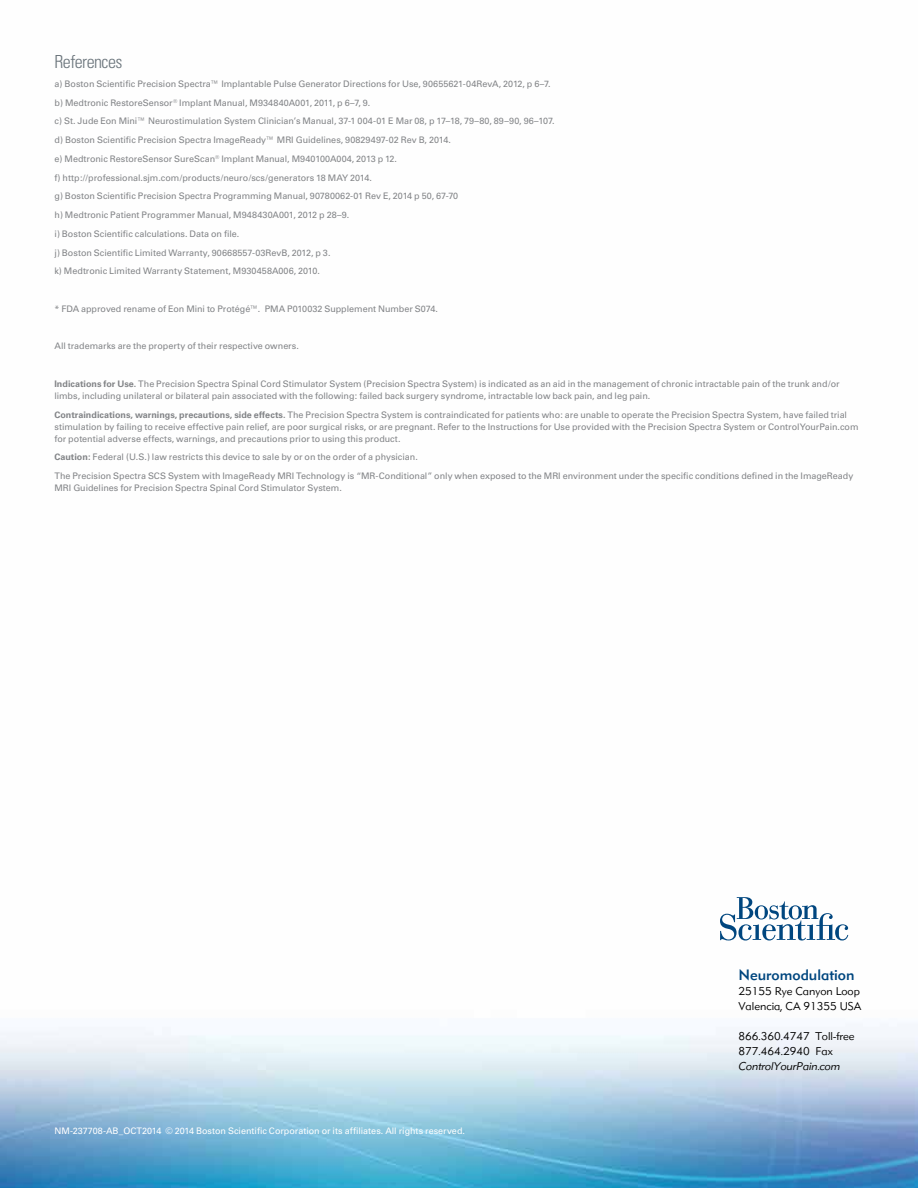
<style>
.page{position:relative;width:918px;height:1188px;background:#fff}
.page>*{position:absolute;margin:0;border:0;box-sizing:border-box;transform-origin:0 0}
.t1{font:300 condensed 18px "Univers";letter-spacing:-.03em;color:#6a747b}
.t2{font:500 15px "DH Sans";color:#00467f}
.t3{font:300 11.25px/15px "DH Sans";color:#000}
.t4{font:italic 300 11.25px "DH Sans";color:#000}
.t5{font:9px/18.8px "Univers";letter-spacing:-.005em;color:#828487}
.t6{font:9px "Univers";color:#fff}
.s1{font-weight:700}
</style>
<div class="page">
<img style="left:0;top:927px;width:918px;height:261px">
<svg style="left:720px;top:897px;width:128px;height:44px"></svg>
<h1 class="t1" style="left:54px;top:51px;width:70px">References</h1>
<p class="t5" style="left:54px;top:74px;width:502px">a) Boston Scientific Precision Spectra™ Implantable Pulse Generator Directions for Use, 90655621-04RevA, 2012, p 6–7. b) Medtronic RestoreSensor<sup>®</sup> Implant Manual, M934840A001, 2011, p 6–7, 9.<br>c) St. Jude Eon Mini™ Neurostimulation System Clinician’s Manual, 37-1 004-01 E Mar 08, p 17–18, 79–80, 89–90, 96–107. d) Boston Scientific Precision Spectra ImageReady™ MRI Guidelines, 90829497-02 Rev B, 2014.<br>e) Medtronic RestoreSensor SureScan<sup>®</sup> Implant Manual, M940100A004, 2013 p 12.<br>f) http://professional.sjm.com/products/neuro/scs/generators 18 MAY 2014.<br>g) Boston Scientific Precision Spectra Programming Manual, 90780062-01 Rev E, 2014 p 50, 67-70<br>h) Medtronic Patient Programmer Manual, M948430A001, 2012 p 28–9.<br>i) Boston Scientific calculations. Data on file.<br>j) Boston Scientific Limited Warranty, 90668557-03RevB, 2012, p 3.<br>k) Medtronic Limited Warranty Statement, M930458A006, 2010.</p>
<p class="t5" style="left:54px;top:299px;width:385px">* FDA approved rename of Eon Mini to Protégé™. PMA P010032 Supplement Number S074.</p>
<p class="t5" style="left:54px;top:337px;width:246px">All trademarks are the property of their respective owners.</p>
<p class="t5" style="left:54px;top:378px;width:787px;line-height:12px"><span class="s1">Indications for Use.</span> The Precision Spectra Spinal Cord Stimulator System (Precision Spectra System) is indicated as an aid in the management of chronic intractable pain of the trunk and/or limbs, including unilateral or bilateral pain associated with the following: failed back surgery syndrome, intractable low back pain, and leg pain.</p>
<p class="t5" style="left:54px;top:408px;width:806px;line-height:12px"><span class="s1">Contraindications, warnings, precautions, side effects.</span> The Precision Spectra System is contraindicated for patients who: are unable to operate the Precision Spectra System, have failed trial stimulation by failing to receive effective pain relief, are poor surgical risks, or are pregnant. Refer to the Instructions for Use provided with the Precision Spectra System or ControlYourPain.com for potential adverse effects, warnings, and precautions prior to using this product.</p>
<p class="t5" style="left:54px;top:448px;width:800px"><span class="s1">Caution:</span> Federal (U.S.) law restricts this device to sale by or on the order of a physician.<br>The Precision Spectra SCS System with ImageReady MRI Technology is “MR-Conditional” only when exposed to the MRI environment under the specific conditions defined in the ImageReady</p>
<p class="t5" style="left:54px;top:478px;width:289px">MRI Guidelines for Precision Spectra Spinal Cord Stimulator System.</p>
<p class="t6" style="left:54px;top:1126px;width:412px">NM-237708-AB_OCT2014 © 2014 Boston Scientific Corporation or its affiliates. All rights reserved.</p>
<h2 class="t2" style="left:738px;top:966px;width:118px">Neuromodulation</h2>
<p class="t3" style="left:738px;top:984px;width:124px">25155 Rye Canyon Loop<br>Valencia, CA 91355 USA</p>
<p class="t3" style="left:738px;top:1029px;width:118px">866.360.4747 Toll-free<br>877.464.2940 Fax</p>
<p class="t4" style="left:738px;top:1059px;width:103px">ControlYourPain.com</p>
</div>
